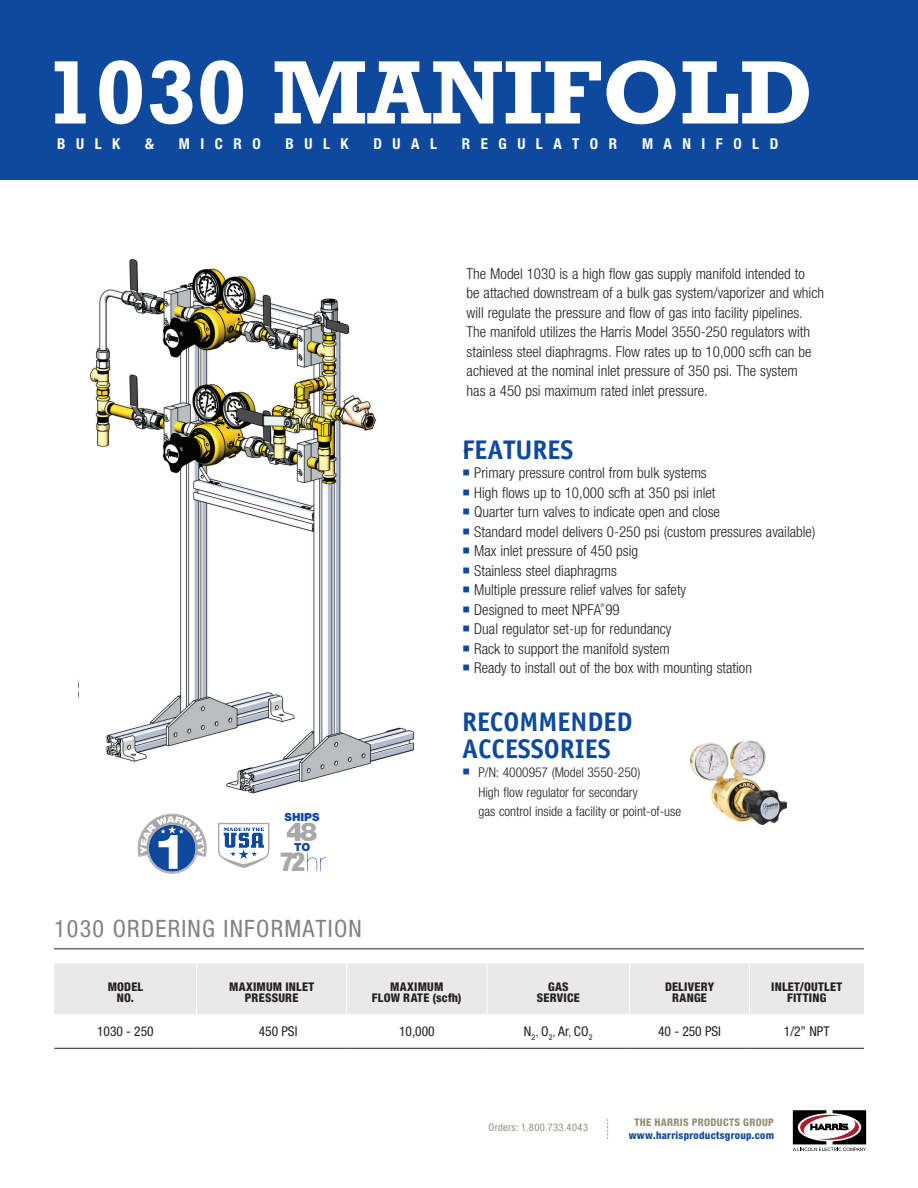
<style>
.page{position:relative;width:918px;height:1188px;background:#fff}
.page>*{position:absolute;margin:0;border:0;box-sizing:border-box;transform-origin:0 0}
.t1{font:700 91.5px "Rockwell Std";color:#fff}
.t2{font:700 27px/26.4px "Officina Sans Std";color:#0f499d}
.t3{font:900 condensed 26.4px "Helvetica Neue LT Pro";color:#a7a8a9}
.t4{font:condensed 24px "Helvetica Neue LT Std";letter-spacing:.05em;color:#808285}
.t5{font:300 condensed 15px/19.5px "Helvetica Neue LT Std";color:#231f20}
.t6{font:700 condensed 15px "Helvetica Neue LT Std";letter-spacing:.7em;color:#fff}
.t7{font:300 condensed 13.5px/19.5px "Helvetica Neue LT Std";color:#231f20}
.t8{font:condensed 13.5px "Helvetica Neue LT Std";color:#231f20}
.t9{font:800 condensed 12px/10.5px "Helvetica Neue LT Std";letter-spacing:.02em;color:#231f20;text-align:center}
.t10{font:900 11.1px "Helvetica Neue LT Std";color:#0f499d}
.t11{font:800 condensed 10.5px "Helvetica Neue LT Std";letter-spacing:.025em;color:#0f499d}
.t12{font:800 condensed 10.5px "Helvetica Neue LT Std";letter-spacing:.03em;color:#949076}
.t13{font:condensed 10.5px "Helvetica Neue LT Std";letter-spacing:.04em;color:#949076}
.t14{font:300 condensed 5.25px "Helvetica Neue LT Std";color:#231f20}
.s1{color:#0f499d}
.s2{font-size:11.25px}
</style>
<div class="page">
<img style="left:691px;top:740px;width:95px;height:84px">
<div style="left:0;top:0;width:918px;height:180px;background:#0f499d"></div>
<hr style="left:54px;top:948px;width:810px;height:1px;background:#231f20">
<svg style="left:218px;top:823px;width:51px;height:45px"></svg>
<svg style="left:307px;top:853px;width:19px;height:18px"></svg>
<svg style="left:287px;top:823px;width:30px;height:18px"></svg>
<svg style="left:138px;top:814px;width:69px;height:60px"></svg>
<div style="left:54px;top:963px;width:810px;height:51px;background:#eae9e9"></div>
<hr style="left:196px;top:963px;width:1px;height:51px;background:#fff">
<hr style="left:346px;top:963px;width:1px;height:51px;background:#fff">
<hr style="left:487px;top:963px;width:1px;height:51px;background:#fff">
<hr style="left:629px;top:963px;width:1px;height:51px;background:#fff">
<hr style="left:749px;top:963px;width:1px;height:51px;background:#fff">
<hr style="left:54px;top:1048px;width:143px;height:1px;background:#231f20">
<hr style="left:197px;top:1048px;width:150px;height:1px;background:#231f20">
<hr style="left:347px;top:1048px;width:140px;height:1px;background:#231f20">
<hr style="left:487px;top:1048px;width:143px;height:1px;background:#231f20">
<hr style="left:630px;top:1048px;width:120px;height:1px;background:#231f20">
<hr style="left:750px;top:1048px;width:114px;height:1px;background:#231f20">
<svg style="left:607px;top:1119px;width:1px;height:20px"></svg>
<svg style="left:793px;top:1110px;width:73px;height:41px"></svg>
<img style="left:90px;top:259px;width:325px;height:535px">
<h1 class="t1" style="left:45px;top:39px;width:769px">1030 MANIFOLD</h1>
<p class="t6" style="left:57px;top:135px;width:64px">BULK</p>
<p class="t6" style="left:145px;top:135px;width:10px">&amp;</p>
<p class="t6" style="left:179px;top:135px;width:83px">MICRO</p>
<p class="t6" style="left:286px;top:135px;width:64px">BULK</p>
<p class="t6" style="left:374px;top:135px;width:65px">DUAL</p>
<p class="t6" style="left:462px;top:135px;width:157px">REGULATOR</p>
<p class="t6" style="left:642px;top:135px;width:138px">MANIFOLD</p>
<p class="t5" style="left:467px;top:263px;width:359px">The Model 1030 is a high flow gas supply manifold intended to<br>be attached downstream of a bulk gas system/vaporizer and which will regulate the pressure and flow of gas into facility pipelines.<br>The manifold utilizes the Harris Model 3550-250 regulators with stainless steel diaphragms. Flow rates up to 10,000 scfh can be achieved at the nominal inlet pressure of 350 psi. The system<br>has a 450 psi maximum rated inlet pressure.</p>
<p class="t10" style="left:285px;top:811px;width:36px">SHIPS</p>
<p class="t10" style="left:294px;top:840px;width:18px">TO</p>
<h3 class="t3" style="left:280px;top:846px;width:27px">72</h3>
<h3 class="t4" style="left:54px;top:914px;width:309px">1030 ORDERING INFORMATION</h3>
<h2 class="t2" style="left:462px;top:436px;width:113px">FEATURES</h2>
<p class="t5" style="left:462px;top:463px;width:246px"><span class="s1">○</span> Primary pressure control from bulk systems</p>
<p class="t5" style="left:462px;top:482px;width:255px"><span class="s1">○</span> High flows up to 10,000 scfh at 350 psi inlet</p>
<p class="t5" style="left:462px;top:502px;width:259px"><span class="s1">○</span> Quarter turn valves to indicate open and close</p>
<p class="t5" style="left:462px;top:521px;width:355px"><span class="s1">○</span> Standard model delivers 0-250 psi (custom pressures available)</p>
<p class="t5" style="left:462px;top:541px;width:178px"><span class="s1">○</span> Max inlet pressure of 450 psig</p>
<p class="t5" style="left:462px;top:560px;width:157px"><span class="s1">○</span> Stainless steel diaphragms</p>
<p class="t5" style="left:462px;top:580px;width:226px"><span class="s1">○</span> Multiple pressure relief valves for safety</p>
<p class="t5" style="left:462px;top:599px;width:159px"><span class="s1">○</span> Designed to meet NPFA 99</p>
<p class="t5" style="left:462px;top:619px;width:211px"><span class="s1">○</span> Dual regulator set-up for redundancy</p>
<p class="t5" style="left:462px;top:638px;width:209px"><span class="s1">○</span> Rack to support the manifold system</p>
<p class="t5" style="left:462px;top:658px;width:291px"><span class="s1">○</span> Ready to install out of the box with mounting station</p>
<p class="t14" style="left:463px;top:448px;width:6px">®</p>
<p class="t14" style="left:600px;top:602px;width:6px">®</p>
<h2 class="t2" style="left:462px;top:709px;width:172px">RECOMMENDED<br>ACCESSORIES</h2>
<p class="t7" style="left:478px;top:763px;width:204px;text-indent:-16px"><span class="s1">○</span> P/N: 4000957 (Model 3550-250)<br>High flow regulator for secondary<br>gas control inside a facility or point-of-use</p>
<p class="t9" style="left:108px;top:981px;width:37px">MODEL<br>NO.</p>
<p class="t9" style="left:229px;top:981px;width:87px">MAXIMUM INLET<br>PRESSURE</p>
<p class="t9" style="left:372px;top:981px;width:91px">MAXIMUM<br>FLOW RATE (scfh)</p>
<p class="t9" style="left:537px;top:981px;width:44px">GAS<br>SERVICE</p>
<p class="t9" style="left:665px;top:981px;width:51px">DELIVERY<br>RANGE</p>
<p class="t9" style="left:771px;top:981px;width:72px">INLET/OUTLET<br>FITTING</p>
<p class="t8" style="left:97px;top:1023px;width:58px">1030 - 250</p>
<p class="t8" style="left:259px;top:1023px;width:40px">450 PSI</p>
<p class="t8" style="left:399px;top:1023px;width:37px">10,000</p>
<p class="t8" style="left:524px;top:1023px;width:70px">N<sub>2</sub><span class="s2">,</span> O<sub>2</sub><span class="s2">,</span> Ar<span class="s2">,</span> CO<sub>2</sub></p>
<p class="t8" style="left:658px;top:1023px;width:64px">40 - 250 PSI</p>
<p class="t8" style="left:784px;top:1023px;width:47px">1/2” NPT</p>
<p class="t13" style="left:489px;top:1121px;width:101px">Orders: 1.800.733.4043</p>
<p class="t12" style="left:634px;top:1116px;width:141px">THE HARRIS PRODUCTS GROUP</p>
<p class="t11" style="left:629px;top:1129px;width:147px">www.harrisproductsgroup.com</p>
</div>
